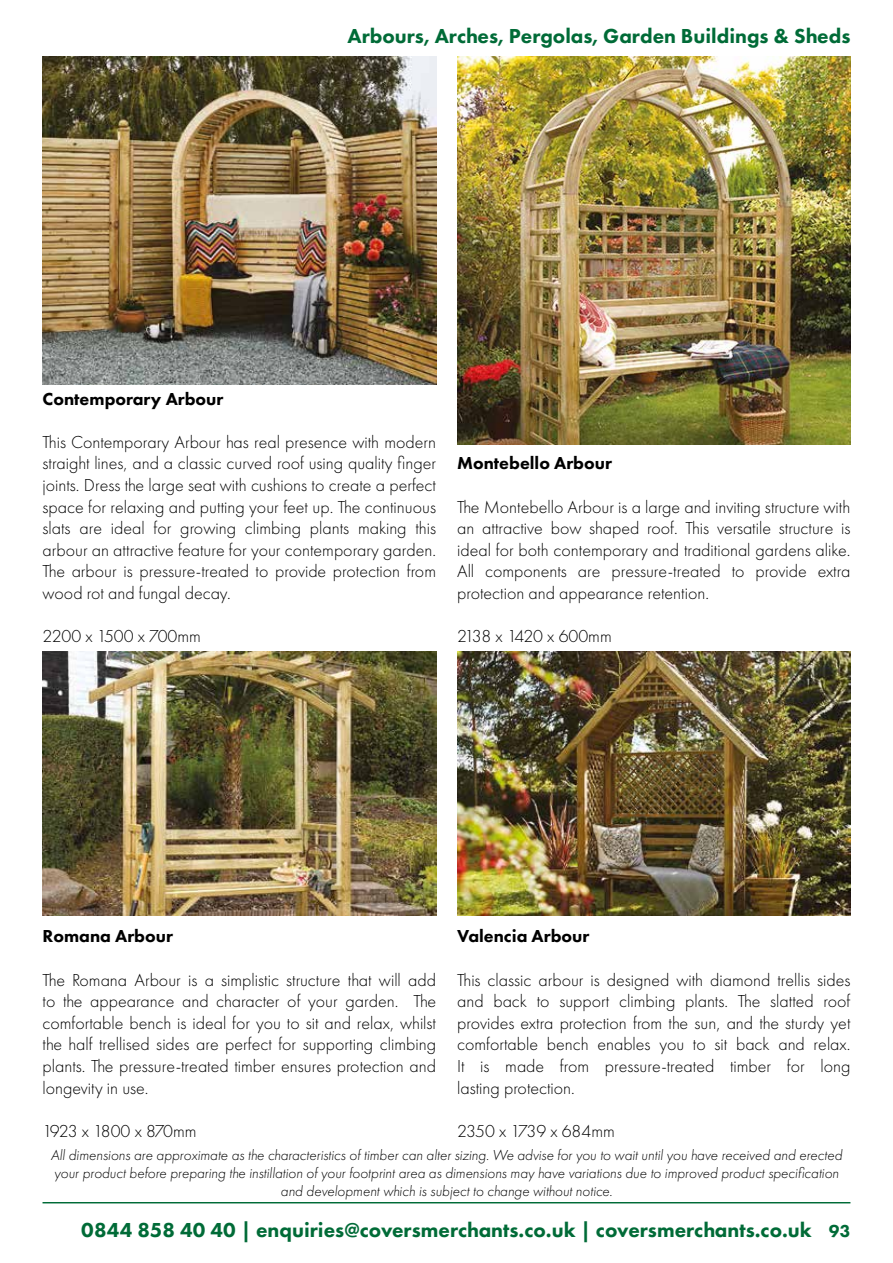
<style>
.page{position:relative;width:893px;height:1263px;background:#fff}
.page>*{position:absolute;margin:0;border:0;box-sizing:border-box;transform-origin:0 0}
.t1{font:800 21px "Futura PT";color:#006b37}
.t2{font:300 18px/21.6px "Futura PT";color:#000;text-align:justify}
.t3{font:800 18px "Futura PT";color:#000}
.t4{font:800 18px "Futura PT";color:#006b37}
.t5{font:italic 300 15px/18px "Futura PT";color:#000;text-align:center}
</style>
<div class="page">
<hr style="left:43px;top:1202px;width:807px;height:1px;background:#006b37">
<img style="left:43px;top:56px;width:393px;height:329px">
<img style="left:43px;top:652px;width:393px;height:263px">
<img style="left:457px;top:56px;width:393px;height:389px">
<img style="left:457px;top:652px;width:393px;height:263px">
<p class="t1" style="left:347px;top:22px;width:504px">Arbours, Arches, Pergolas, Garden Buildings &amp; Sheds</p>
<p class="t3" style="left:43px;top:387px;width:182px">Contemporary Arbour</p>
<p class="t2" style="left:43px;top:431px;width:395px">This Contemporary Arbour has real presence with modern straight lines, and a classic curved roof using quality finger joints. Dress the large seat with cushions to create a perfect space for relaxing and putting your feet up. The continuous slats are ideal for growing climbing plants making this arbour an attractive feature for your contemporary garden.<br>The arbour is pressure-treated to provide protection from wood rot and fungal decay.</p>
<p class="t2" style="left:43px;top:626px;width:160px">2200 x 1500 x 700mm</p>
<p class="t3" style="left:457px;top:452px;width:156px">Montebello Arbour</p>
<p class="t2" style="left:457px;top:496px;width:395px">The Montebello Arbour is a large and inviting structure with an attractive bow shaped roof. This versatile structure is ideal for both contemporary and traditional gardens alike.<br>All components are pressure-treated to provide extra protection and appearance retention.</p>
<p class="t2" style="left:457px;top:626px;width:156px">2138 x 1420 x 600mm</p>
<p class="t3" style="left:43px;top:925px;width:132px">Romana Arbour</p>
<p class="t2" style="left:43px;top:969px;width:395px">The Romana Arbour is a simplistic structure that will add to the appearance and character of your garden. The comfortable bench is ideal for you to sit and relax, whilst the half trellised sides are perfect for supporting climbing plants. The pressure-treated timber ensures protection and longevity in use.</p>
<p class="t2" style="left:43px;top:1120px;width:156px">1923 x 1800 x 870mm</p>
<p class="t3" style="left:457px;top:925px;width:134px">Valencia Arbour</p>
<p class="t2" style="left:457px;top:969px;width:395px">This classic arbour is designed with diamond trellis sides and back to support climbing plants. The slatted roof provides extra protection from the sun, and the sturdy yet comfortable bench enables you to sit back and relax.<br>It is made from pressure-treated timber for long lasting protection.</p>
<p class="t2" style="left:457px;top:1120px;width:159px">2350 x 1739 x 684mm</p>
<p class="t5" style="left:51px;top:1146px;width:793px">All dimensions are approximate as the characteristics of timber can alter sizing. We advise for you to wait until you have received and erected your product before preparing the instillation of your footprint area as dimensions may have variations due to improved product specification and development which is subject to change without notice.</p>
<p class="t1" style="left:81px;top:1217px;width:732px">0844 858 40 40 | enquiries@coversmerchants.co.uk | coversmerchants.co.uk</p>
<p class="t4" style="left:829px;top:1220px;width:23px">93</p>
</div>
